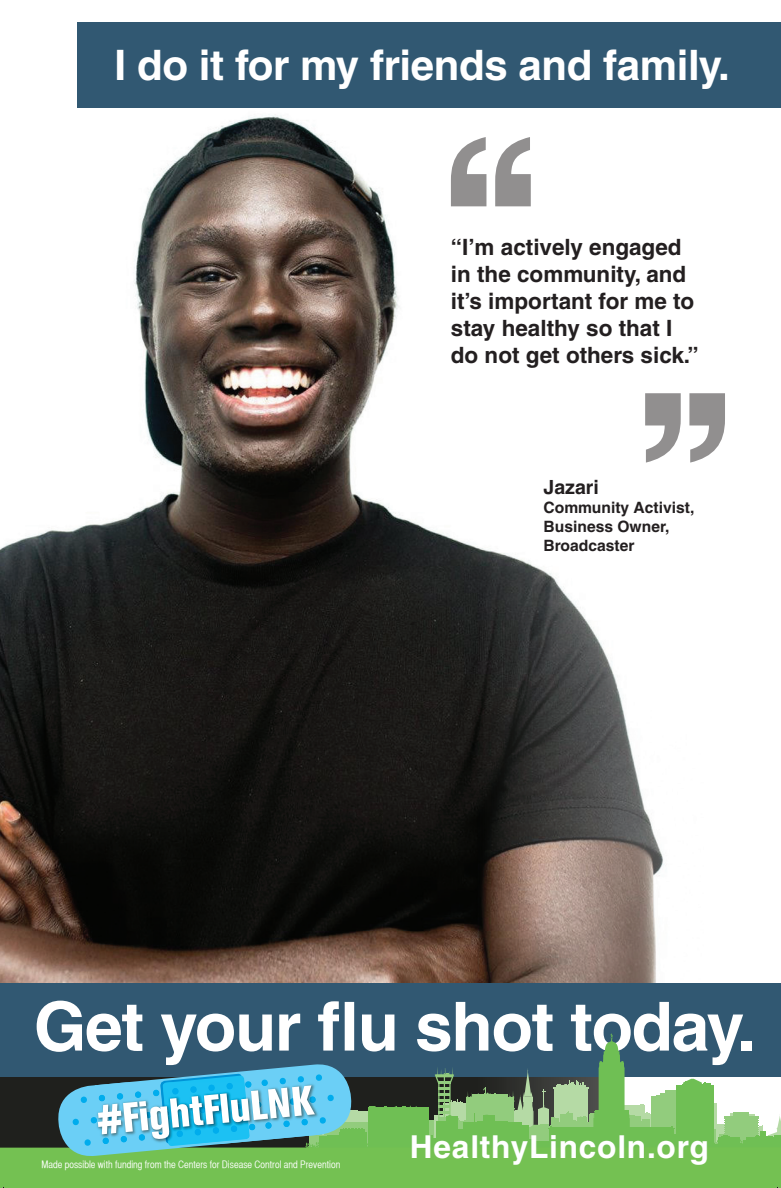
<style>
.page{position:relative;width:781px;height:1188px;background:#fff}
.page>*{position:absolute;margin:0;border:0;box-sizing:border-box;transform-origin:0 0}
.t1{font:700 67.8px "Helvetica LT Pro";letter-spacing:-.02em;color:#fff}
.t2{font:700 42px "Helvetica LT Pro";letter-spacing:-.01em;color:#fff}
.t3{font:700 31.65px "Helvetica LT Pro";letter-spacing:.025em;color:#fff}
.t4{font:700 22.5px/27px "Helvetica LT Pro";color:#231f20}
.t5{font:700 19.5px "Helvetica LT Pro";color:#231f20}
.t6{font:700 15.6px/18.8px "Helvetica LT Pro";color:#231f20}
.t7{font:10.2px "Helvetica CY Plain";color:#fff}
</style>
<div class="page">
<div style="left:0;top:896px;width:600px;height:292px;background:#1f201d"></div>
<img style="left:0;top:114px;width:475px;height:869px">
<svg style="left:475px;top:546px;width:242px;height:567px"></svg>
<div style="left:447px;top:189px;width:306px;height:220px;background:#fff"></div>
<div style="left:77px;top:22px;width:704px;height:86px;background:#315872"></div>
<div style="left:0;top:983px;width:781px;height:94px;background:#315872"></div>
<svg style="left:451px;top:137px;width:80px;height:69px"></svg>
<svg style="left:645px;top:393px;width:80px;height:70px"></svg>
<svg style="left:713px;top:1106px;width:3px;height:7px"></svg>
<svg style="left:428px;top:1120px;width:3px;height:15px"></svg>
<hr style="left:733px;top:1112px;width:16px;height:4px;background:#92cc7d">
<div style="left:651px;top:1096px;width:43px;height:59px;background:#92cc7d"></div>
<div style="left:656px;top:1095px;width:21px;height:5px;background:#92cc7d"></div>
<hr style="left:660px;top:1093px;width:11px;height:4px;background:#92cc7d">
<div style="left:665px;top:1091px;width:11px;height:6px;background:#92cc7d"></div>
<div style="left:675px;top:1086px;width:38px;height:71px;background:#6fbf54"></div>
<svg style="left:675px;top:1079px;width:41px;height:27px"></svg>
<div style="left:605px;top:1042px;width:13px;height:12px;background:#6fbf54;border-radius:50%"></div>
<div style="left:606px;top:1050px;width:11px;height:19px;background:#6fbf54"></div>
<div style="left:612px;top:1055px;width:8px;height:8px;background:#6fbf54"></div>
<svg style="left:604px;top:1049px;width:15px;height:6px"></svg>
<div style="left:603px;top:1055px;width:8px;height:8px;background:#6fbf54"></div>
<svg style="left:610px;top:1033px;width:3px;height:9px"></svg>
<div style="left:549px;top:1129px;width:125px;height:25px;background:#6fbf54"></div>
<div style="left:393px;top:1141px;width:156px;height:15px;background:#6fbf54"></div>
<div style="left:368px;top:1107px;width:60px;height:47px;background:#6fbf54"></div>
<div style="left:426px;top:1135px;width:7px;height:10px;background:#6fbf54"></div>
<svg style="left:431px;top:1061px;width:221px;height:80px"></svg>
<div style="left:525px;top:1139px;width:10px;height:5px;background:#6fbf54"></div>
<div style="left:674px;top:1135px;width:8px;height:16px;background:#6fbf54"></div>
<div style="left:550px;top:1134px;width:13px;height:26px;background:#6fbf54"></div>
<svg style="left:713px;top:1113px;width:68px;height:34px"></svg>
<div style="left:0;top:1147px;width:781px;height:41px;background:#74c152"></div>
<svg style="left:55px;top:1064px;width:362px;height:92px"></svg>
<h2 class="t2" style="left:115px;top:39px;width:617px">I do it for my friends and family.</h2>
<p class="t4" style="left:451px;top:234px;width:249px">“I’m actively engaged in the community, and it’s important for me to stay healthy so that I do not get others sick.”</p>
<p class="t5" style="left:543px;top:476px;width:57px">Jazari</p>
<p class="t6" style="left:543px;top:498px;width:152px">Community Activist,<br>Business Owner,<br>Broadcaster</p>
<h1 class="t1" style="left:34px;top:985px;width:724px">Get your flu shot today.</h1>
<p class="t7" style="left:41px;top:1159px;width:300px">Made possible with funding from the Centers for Disease Control and Prevention</p>
<h3 class="t3" style="left:410px;top:1128px;width:300px">HealthyLincoln.org</h3>
</div>
